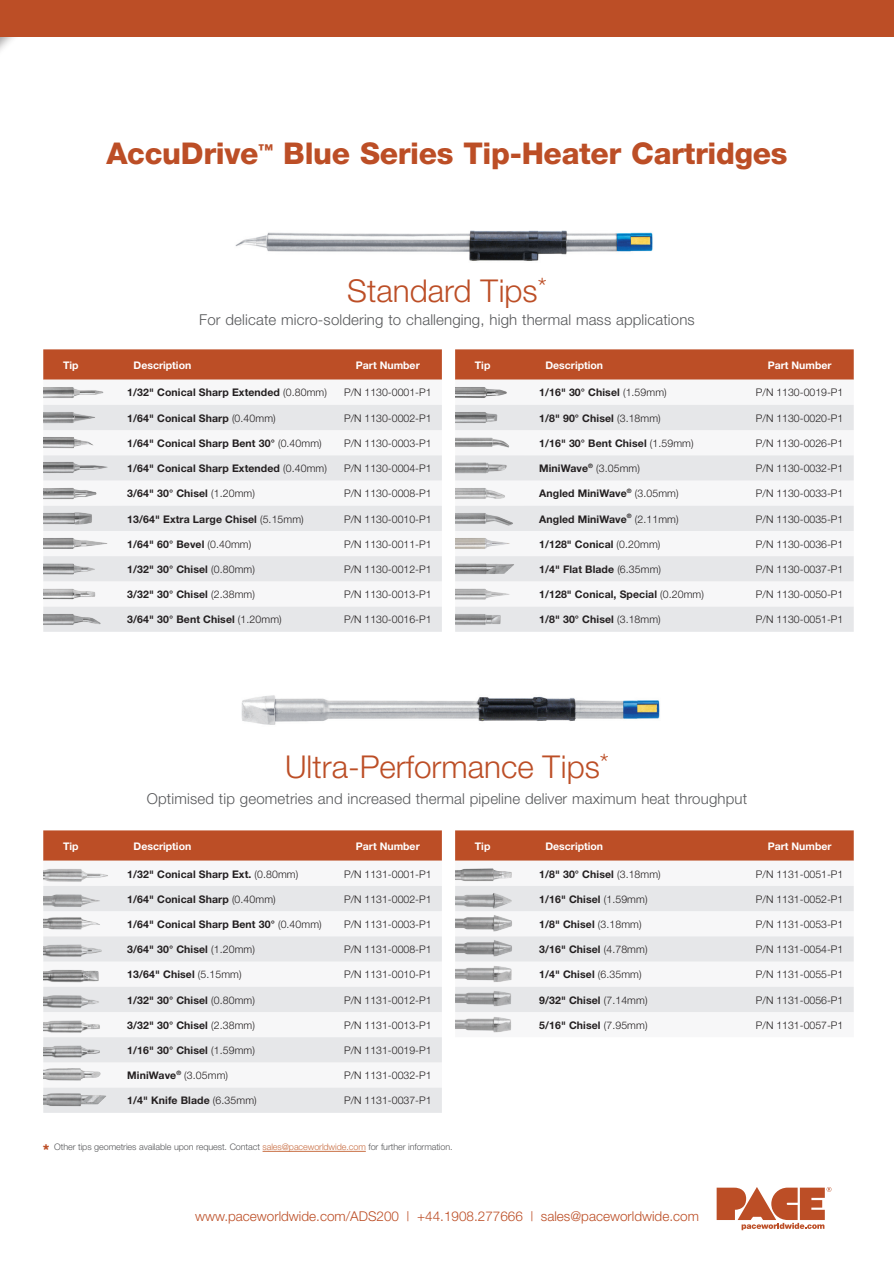
<style>
.page{position:relative;width:894px;height:1263px;background:#fff}
.page>*{position:absolute;margin:0;border:0;box-sizing:border-box;transform-origin:0 0}
.t1{font:300 31.5px "Helvetica Neue";color:#bc4e26}
.t2{font:800 30px "Helvetica Neue";letter-spacing:-.01em;color:#bc4e26}
.t3{font:300 15px "Helvetica Neue";letter-spacing:.01em;color:#57585a}
.t4{font:300 13.5px "Helvetica Neue";color:#bc4e26}
.t5{font:700 10.5px "Helvetica Neue";letter-spacing:.01em;color:#231f20}
.t6{font:300 10.5px "Helvetica Neue";color:#231f20}
.t7{font:700 10.5px "Helvetica Neue";color:#fff}
.t8{font:300 9px "Helvetica Neue";letter-spacing:-.01em;color:#57585a}
.s1{font-weight:300}
.s2{font-weight:800;font-size:15px;color:#bc4e26}
.s3{color:#c86e43}
</style>
<div class="page">
<img style="left:0;top:36px;width:23px;height:15px">
<svg style="left:716px;top:1187px;width:115px;height:43px"></svg>
<div style="left:0;top:0;width:893px;height:36px;background:#bc4e26"></div>
<img style="left:241px;top:695px;width:419px;height:30px">
<div style="left:43px;top:349px;width:398px;height:31px;background:#bc4e26"></div>
<svg style="left:111px;top:405px;width:330px;height:227px;fill:#e6e7e9"></svg>
<img style="left:43px;top:386px;width:68px;height:246px">
<div style="left:455px;top:349px;width:398px;height:31px;background:#bc4e26"></div>
<svg style="left:523px;top:405px;width:330px;height:227px;fill:#e6e7e9"></svg>
<img style="left:455px;top:386px;width:68px;height:246px">
<img style="left:235px;top:230px;width:418px;height:31px">
<div style="left:43px;top:830px;width:398px;height:30px;background:#bc4e26"></div>
<svg style="left:43px;top:860px;width:398px;height:1px"></svg>
<svg style="left:43px;top:886px;width:398px;height:226px;fill:#e6e7e9"></svg>
<img style="left:43px;top:868px;width:65px;height:14px">
<img style="left:43px;top:887px;width:68px;height:124px">
<img style="left:43px;top:1013px;width:68px;height:100px">
<div style="left:455px;top:830px;width:398px;height:30px;background:#bc4e26"></div>
<svg style="left:455px;top:860px;width:398px;height:1px"></svg>
<svg style="left:455px;top:886px;width:398px;height:126px;fill:#e6e7e9"></svg>
<img style="left:455px;top:868px;width:57px;height:14px">
<img style="left:455px;top:887px;width:68px;height:146px">
<hr style="left:262px;top:1151px;width:103px;height:1px;background:#c86e43">
<h2 class="t2" style="left:106px;top:142px;width:682px">AccuDrive<sup>™</sup> Blue Series Tip-Heater Cartridges</h2>
<h1 class="t1" style="left:347px;top:279px;width:201px">Standard Tips<sup>*</sup></h1>
<h3 class="t3" style="left:199px;top:314px;width:497px">For delicate micro-soldering to challenging, high thermal mass applications</h3>
<p class="t7" style="left:63px;top:361px;width:17px">Tip</p>
<p class="t7" style="left:133px;top:361px;width:59px">Description</p>
<p class="t7" style="left:356px;top:361px;width:65px">Part Number</p>
<p class="t5" style="left:127px;top:389px;width:201px">1/32" Conical Sharp Extended <span class="s1">(0.80mm)</span></p>
<p class="t6" style="left:344px;top:389px;width:89px">P/N 1130-0001-P1</p>
<p class="t5" style="left:127px;top:414px;width:150px">1/64" Conical Sharp <span class="s1">(0.40mm)</span></p>
<p class="t6" style="left:344px;top:414px;width:89px">P/N 1130-0002-P1</p>
<p class="t5" style="left:127px;top:439px;width:196px">1/64" Conical Sharp Bent 30° <span class="s1">(0.40mm)</span></p>
<p class="t6" style="left:344px;top:439px;width:89px">P/N 1130-0003-P1</p>
<p class="t5" style="left:127px;top:464px;width:201px">1/64" Conical Sharp Extended <span class="s1">(0.40mm)</span></p>
<p class="t6" style="left:344px;top:464px;width:89px">P/N 1130-0004-P1</p>
<p class="t5" style="left:127px;top:489px;width:129px">3/64" 30° Chisel <span class="s1">(1.20mm)</span></p>
<p class="t6" style="left:344px;top:489px;width:89px">P/N 1130-0008-P1</p>
<p class="t5" style="left:127px;top:515px;width:178px">13/64" Extra Large Chisel <span class="s1">(5.15mm)</span></p>
<p class="t6" style="left:344px;top:515px;width:89px">P/N 1130-0010-P1</p>
<p class="t5" style="left:127px;top:540px;width:125px">1/64" 60° Bevel <span class="s1">(0.40mm)</span></p>
<p class="t6" style="left:344px;top:540px;width:89px">P/N 1130-0011-P1</p>
<p class="t5" style="left:127px;top:565px;width:129px">1/32" 30° Chisel <span class="s1">(0.80mm)</span></p>
<p class="t6" style="left:344px;top:565px;width:89px">P/N 1130-0012-P1</p>
<p class="t5" style="left:127px;top:590px;width:129px">3/32" 30° Chisel <span class="s1">(2.38mm)</span></p>
<p class="t6" style="left:344px;top:590px;width:89px">P/N 1130-0013-P1</p>
<p class="t5" style="left:127px;top:615px;width:156px">3/64" 30° Bent Chisel <span class="s1">(1.20mm)</span></p>
<p class="t6" style="left:344px;top:615px;width:89px">P/N 1130-0016-P1</p>
<p class="t7" style="left:474px;top:361px;width:17px">Tip</p>
<p class="t7" style="left:545px;top:361px;width:59px">Description</p>
<p class="t7" style="left:767px;top:361px;width:65px">Part Number</p>
<p class="t5" style="left:539px;top:389px;width:129px">1/16" 30° Chisel <span class="s1">(1.59mm)</span></p>
<p class="t6" style="left:755px;top:389px;width:89px">P/N 1130-0019-P1</p>
<p class="t5" style="left:539px;top:414px;width:123px">1/8" 90° Chisel <span class="s1">(3.18mm)</span></p>
<p class="t6" style="left:755px;top:414px;width:89px">P/N 1130-0020-P1</p>
<p class="t5" style="left:539px;top:439px;width:156px">1/16" 30° Bent Chisel <span class="s1">(1.59mm)</span></p>
<p class="t6" style="left:755px;top:439px;width:89px">P/N 1130-0026-P1</p>
<p class="t5" style="left:539px;top:464px;width:102px">MiniWave<sup>®</sup> <span class="s1">(3.05mm)</span></p>
<p class="t6" style="left:755px;top:464px;width:89px">P/N 1130-0032-P1</p>
<p class="t5" style="left:539px;top:489px;width:141px">Angled MiniWave<sup>®</sup> <span class="s1">(3.05mm)</span></p>
<p class="t6" style="left:755px;top:489px;width:89px">P/N 1130-0033-P1</p>
<p class="t5" style="left:539px;top:515px;width:141px">Angled MiniWave<sup>®</sup> <span class="s1">(2.11mm)</span></p>
<p class="t6" style="left:755px;top:515px;width:89px">P/N 1130-0035-P1</p>
<p class="t5" style="left:539px;top:540px;width:123px">1/128" Conical <span class="s1">(0.20mm)</span></p>
<p class="t6" style="left:755px;top:540px;width:89px">P/N 1130-0036-P1</p>
<p class="t5" style="left:539px;top:565px;width:123px">1/4" Flat Blade <span class="s1">(6.35mm)</span></p>
<p class="t6" style="left:755px;top:565px;width:89px">P/N 1130-0037-P1</p>
<p class="t5" style="left:539px;top:590px;width:166px">1/128" Conical, Special <span class="s1">(0.20mm)</span></p>
<p class="t6" style="left:755px;top:590px;width:89px">P/N 1130-0050-P1</p>
<p class="t5" style="left:539px;top:615px;width:123px">1/8" 30° Chisel <span class="s1">(3.18mm)</span></p>
<p class="t6" style="left:755px;top:615px;width:89px">P/N 1130-0051-P1</p>
<h1 class="t1" style="left:285px;top:755px;width:325px">Ultra-Performance Tips<sup>*</sup></h1>
<h3 class="t3" style="left:147px;top:793px;width:601px">Optimised tip geometries and increased thermal pipeline deliver maximum heat throughput</h3>
<p class="t7" style="left:63px;top:842px;width:17px">Tip</p>
<p class="t7" style="left:133px;top:842px;width:59px">Description</p>
<p class="t7" style="left:356px;top:842px;width:65px">Part Number</p>
<p class="t5" style="left:127px;top:869px;width:172px">1/32" Conical Sharp Ext. <span class="s1">(0.80mm)</span></p>
<p class="t6" style="left:344px;top:870px;width:89px">P/N 1131-0001-P1</p>
<p class="t5" style="left:127px;top:895px;width:150px">1/64" Conical Sharp <span class="s1">(0.40mm)</span></p>
<p class="t6" style="left:344px;top:895px;width:89px">P/N 1131-0002-P1</p>
<p class="t5" style="left:127px;top:920px;width:196px">1/64" Conical Sharp Bent 30° <span class="s1">(0.40mm)</span></p>
<p class="t6" style="left:344px;top:920px;width:89px">P/N 1131-0003-P1</p>
<p class="t5" style="left:127px;top:945px;width:129px">3/64" 30° Chisel <span class="s1">(1.20mm)</span></p>
<p class="t6" style="left:344px;top:945px;width:89px">P/N 1131-0008-P1</p>
<p class="t5" style="left:127px;top:970px;width:116px">13/64" Chisel <span class="s1">(5.15mm)</span></p>
<p class="t6" style="left:344px;top:970px;width:89px">P/N 1131-0010-P1</p>
<p class="t5" style="left:127px;top:995px;width:129px">1/32" 30° Chisel <span class="s1">(0.80mm)</span></p>
<p class="t6" style="left:344px;top:996px;width:89px">P/N 1131-0012-P1</p>
<p class="t5" style="left:127px;top:1021px;width:129px">3/32" 30° Chisel <span class="s1">(2.38mm)</span></p>
<p class="t6" style="left:344px;top:1021px;width:89px">P/N 1131-0013-P1</p>
<p class="t5" style="left:127px;top:1046px;width:129px">1/16" 30° Chisel <span class="s1">(1.59mm)</span></p>
<p class="t6" style="left:344px;top:1046px;width:89px">P/N 1131-0019-P1</p>
<p class="t5" style="left:127px;top:1071px;width:102px">MiniWave<sup>®</sup> <span class="s1">(3.05mm)</span></p>
<p class="t6" style="left:344px;top:1071px;width:89px">P/N 1131-0032-P1</p>
<p class="t5" style="left:127px;top:1096px;width:131px">1/4" Knife Blade <span class="s1">(6.35mm)</span></p>
<p class="t6" style="left:344px;top:1096px;width:89px">P/N 1131-0037-P1</p>
<p class="t8" style="left:43px;top:1143px;width:411px"><span class="s2">*</span> Other tips geometries available upon request. Contact <span class="s3">sales@paceworldwide.com</span> for further information.</p>
<p class="t7" style="left:474px;top:842px;width:17px">Tip</p>
<p class="t7" style="left:545px;top:842px;width:59px">Description</p>
<p class="t7" style="left:767px;top:842px;width:65px">Part Number</p>
<p class="t5" style="left:539px;top:869px;width:123px">1/8" 30° Chisel <span class="s1">(3.18mm)</span></p>
<p class="t6" style="left:755px;top:870px;width:89px">P/N 1131-0051-P1</p>
<p class="t5" style="left:539px;top:895px;width:110px">1/16" Chisel <span class="s1">(1.59mm)</span></p>
<p class="t6" style="left:755px;top:895px;width:89px">P/N 1131-0052-P1</p>
<p class="t5" style="left:539px;top:920px;width:104px">1/8" Chisel <span class="s1">(3.18mm)</span></p>
<p class="t6" style="left:755px;top:920px;width:89px">P/N 1131-0053-P1</p>
<p class="t5" style="left:539px;top:945px;width:110px">3/16" Chisel <span class="s1">(4.78mm)</span></p>
<p class="t6" style="left:755px;top:945px;width:89px">P/N 1131-0054-P1</p>
<p class="t5" style="left:539px;top:970px;width:104px">1/4" Chisel <span class="s1">(6.35mm)</span></p>
<p class="t6" style="left:755px;top:970px;width:89px">P/N 1131-0055-P1</p>
<p class="t5" style="left:539px;top:995px;width:110px">9/32" Chisel <span class="s1">(7.14mm)</span></p>
<p class="t6" style="left:755px;top:996px;width:89px">P/N 1131-0056-P1</p>
<p class="t5" style="left:539px;top:1021px;width:110px">5/16" Chisel <span class="s1">(7.95mm)</span></p>
<p class="t6" style="left:755px;top:1021px;width:89px">P/N 1131-0057-P1</p>
<p class="t4" style="left:195px;top:1210px;width:505px">www.paceworldwide.com/ADS200 | +44.1908.277666 | sales@paceworldwide.com</p>
</div>
